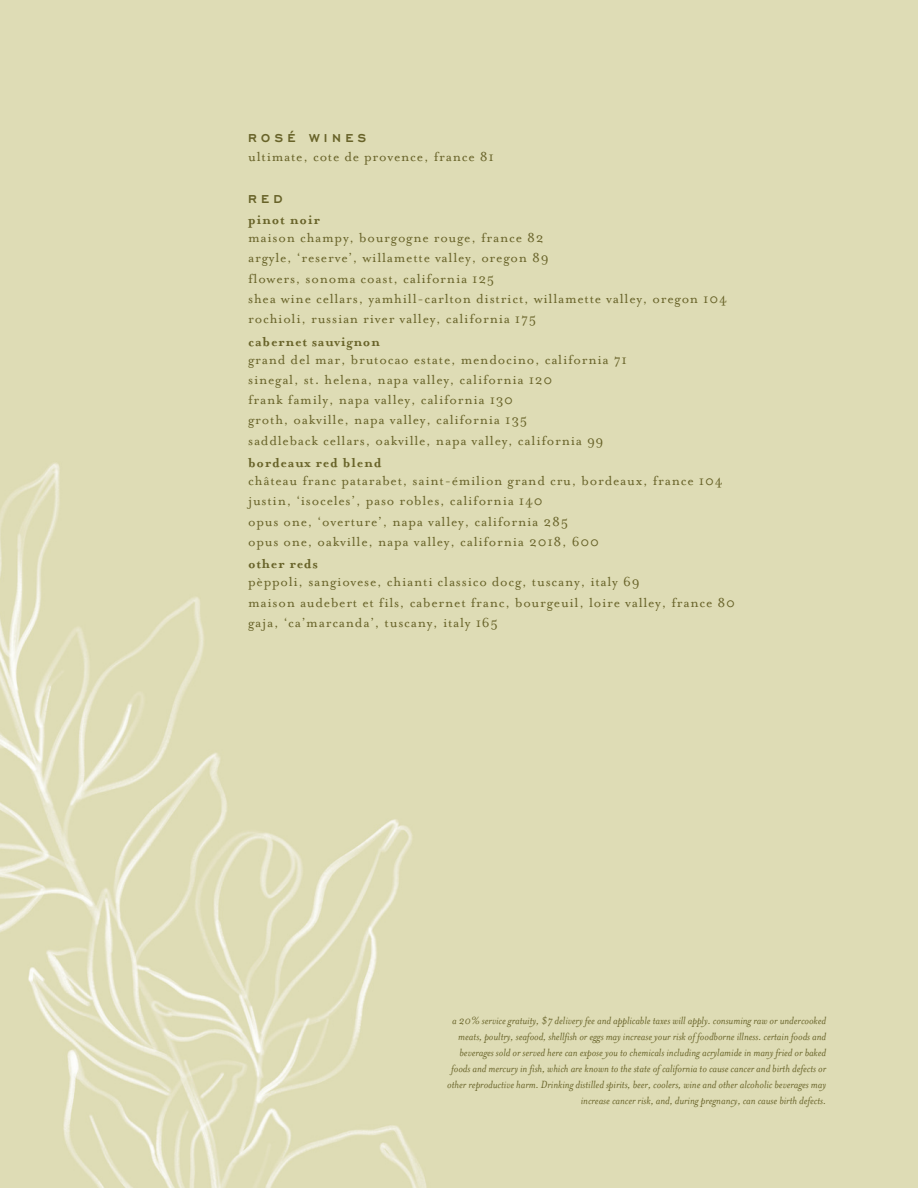
<style>
.page{position:relative;width:918px;height:1188px;background:#dedcb5}
.page>*{position:absolute;margin:0;border:0;box-sizing:border-box;transform-origin:0 0}
.t1{font:15px/20.2px "Mrs Eaves OT";letter-spacing:.05em;color:#686329}
.t2{font:700 15px "Mrs Eaves";letter-spacing:.05em;color:#686329}
.t3{font:700 15px "Engravers Gothic";letter-spacing:.3em;color:#686329}
.t4{font:italic 12px/16px "Mrs Eaves OT";color:#686329;text-align:right}
</style>
<div class="page">
<p class="t3" style="left:248px;top:130px;width:120px">ROSÉ WINES</p>
<p class="t1" style="left:248px;top:147px;width:247px">ultimate, cote de provence, france 81</p>
<p class="t3" style="left:248px;top:191px;width:36px">RED</p>
<p class="t2" style="left:248px;top:215px;width:73px">pinot noir</p>
<p class="t1" style="left:248px;top:228px;width:480px">maison champy, bourgogne rouge, france 82<br>argyle, ‘reserve’, willamette valley, oregon 89<br>flowers, sonoma coast, california 125<br>shea wine cellars, yamhill-carlton district, willamette valley, oregon 104 rochioli, russian river valley, california 175</p>
<p class="t2" style="left:248px;top:336px;width:133px">cabernet sauvignon</p>
<p class="t1" style="left:248px;top:349px;width:380px">grand del mar, brutocao estate, mendocino, california 71 sinegal, st. helena, napa valley, california 120<br>frank family, napa valley, california 130<br>groth, oakville, napa valley, california 135<br>saddleback cellars, oakville, napa valley, california 99</p>
<p class="t2" style="left:248px;top:458px;width:135px">bordeaux red blend</p>
<p class="t1" style="left:248px;top:471px;width:476px">château franc patarabet, saint-émilion grand cru, bordeaux, france 104 justin, ‘isoceles’, paso robles, california 140<br>opus one, ‘overture’, napa valley, california 285<br>opus one, oakville, napa valley, california 2018, 600</p>
<p class="t2" style="left:248px;top:559px;width:71px">other reds</p>
<p class="t1" style="left:248px;top:572px;width:488px">pèppoli, sangiovese, chianti classico docg, tuscany, italy 69<br>maison audebert et fils, cabernet franc, bourgeuil, loire valley, france 80 gaja, ‘ca’marcanda’, tuscany, italy 165</p>
<p class="t4" style="left:447px;top:1013px;width:380px">a 20% service gratuity, $7 delivery fee and applicable taxes will apply. consuming raw or undercooked meats, poultry, seafood, shellfish or eggs may increase your risk of foodborne illness. certain foods and beverages sold or served here can expose you to chemicals including acrylamide in many fried or baked foods and mercury in fish, which are known to the state of california to cause cancer and birth defects or other reproductive harm. Drinking distilled spirits, beer, coolers, wine and other alcoholic beverages may increase cancer risk, and, duringpregnancy, can cause birth defects.</p>
</div>
